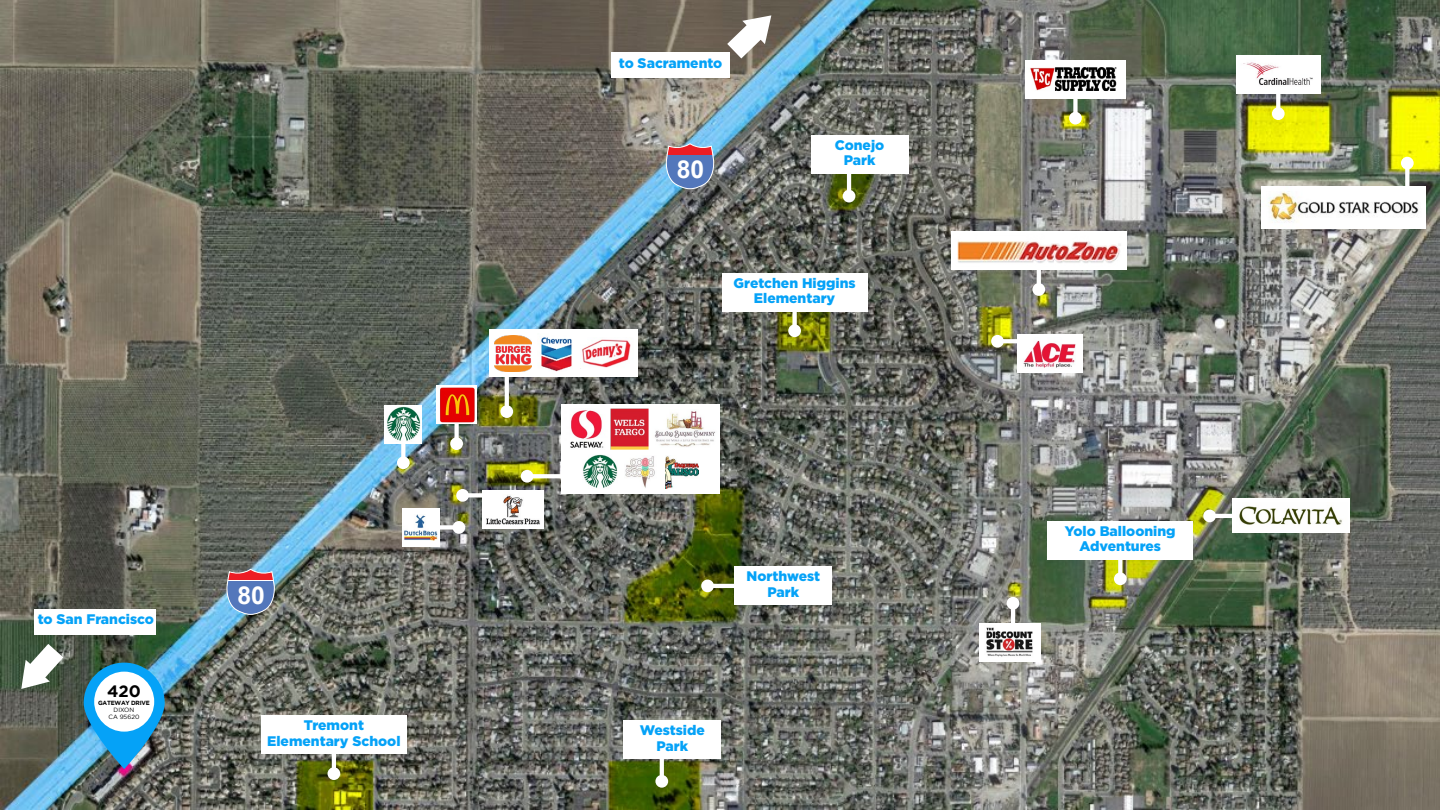
<style>
.page{position:relative;width:1440px;height:810px;background:#fff}
.page>*{position:absolute;margin:0;border:0;box-sizing:border-box;transform-origin:0 0}
.t1{font:700 24.75px "Arial";color:#fff}
.t2{font:700 16.5px "Gotham";color:#000}
.t3{font:900 13.8px/15.9px "Gotham";color:#05a2f7;text-align:center}
.t4{font:6.15px/7.4px "Gotham";color:#000;text-align:center}
.t5{font:700 6px "Gotham";letter-spacing:-.04em;color:#000}
</style>
<div class="page">
<img style="left:0;top:0;width:1439px;height:810px">
<svg style="left:401px;top:443px;width:4px;height:13px"></svg>
<div style="left:397px;top:456px;width:13px;height:13px;background:#fff;border-radius:50%"></div>
<svg style="left:1003px;top:339px;width:14px;height:4px"></svg>
<div style="left:991px;top:335px;width:12px;height:13px;background:#fff;border-radius:50%"></div>
<div style="left:424px;top:525px;width:38px;height:5px;background:#fff"></div>
<div style="left:452px;top:521px;width:13px;height:13px;background:#fff;border-radius:50%"></div>
<svg style="left:469px;top:493px;width:13px;height:4px"></svg>
<div style="left:456px;top:489px;width:13px;height:13px;background:#fff;border-radius:50%"></div>
<div style="left:384px;top:405px;width:38px;height:38px;background:#fff"></div>
<div style="left:1017px;top:335px;width:65px;height:38px;background:#fff"></div>
<div style="left:402px;top:509px;width:37px;height:38px;background:#fff"></div>
<div style="left:482px;top:491px;width:62px;height:38px;background:#fff"></div>
<img style="left:387px;top:407px;width:33px;height:34px">
<div style="left:454px;top:409px;width:5px;height:38px;background:#fff"></div>
<div style="left:450px;top:437px;width:13px;height:13px;background:#fff;border-radius:50%"></div>
<svg style="left:436px;top:386px;width:41px;height:38px"></svg>
<img style="left:438px;top:387px;width:37px;height:35px">
<hr style="left:332px;top:739px;width:4px;height:38px;background:#fff">
<div style="left:327px;top:767px;width:13px;height:13px;background:#fff;border-radius:50%"></div>
<svg style="left:792px;top:311px;width:4px;height:13px"></svg>
<div style="left:788px;top:324px;width:13px;height:13px;background:#fff;border-radius:50%"></div>
<div style="left:1010px;top:600px;width:5px;height:38px;background:#fff"></div>
<div style="left:1006px;top:597px;width:13px;height:13px;background:#fff;border-radius:50%"></div>
<svg style="left:1405px;top:169px;width:4px;height:17px"></svg>
<div style="left:1400px;top:157px;width:13px;height:12px;background:#fff;border-radius:50%"></div>
<svg style="left:1118px;top:559px;width:4px;height:13px"></svg>
<div style="left:1113px;top:572px;width:13px;height:13px;background:#fff;border-radius:50%"></div>
<svg style="left:1036px;top:270px;width:4px;height:13px"></svg>
<div style="left:1032px;top:283px;width:13px;height:13px;background:#fff;border-radius:50%"></div>
<svg style="left:1073px;top:98px;width:4px;height:14px"></svg>
<div style="left:1069px;top:112px;width:12px;height:13px;background:#fff;border-radius:50%"></div>
<svg style="left:1276px;top:94px;width:4px;height:13px"></svg>
<div style="left:1271px;top:107px;width:13px;height:13px;background:#fff;border-radius:50%"></div>
<hr style="left:847px;top:161px;width:4px;height:38px;background:#fff">
<div style="left:842px;top:190px;width:13px;height:12px;background:#fff;border-radius:50%"></div>
<div style="left:659px;top:746px;width:5px;height:39px;background:#fff"></div>
<div style="left:655px;top:775px;width:13px;height:13px;background:#fff;border-radius:50%"></div>
<hr style="left:704px;top:584px;width:38px;height:4px;background:#fff">
<div style="left:701px;top:580px;width:13px;height:12px;background:#fff;border-radius:50%"></div>
<hr style="left:1206px;top:514px;width:38px;height:4px;background:#fff">
<div style="left:1203px;top:510px;width:12px;height:12px;background:#fff;border-radius:50%"></div>
<div style="left:261px;top:716px;width:145px;height:38px;background:#fff"></div>
<div style="left:722px;top:273px;width:145px;height:38px;background:#fff"></div>
<div style="left:979px;top:623px;width:62px;height:39px;background:#fff"></div>
<div style="left:1047px;top:521px;width:145px;height:38px;background:#fff"></div>
<div style="left:950px;top:232px;width:176px;height:38px;background:#fff"></div>
<div style="left:1025px;top:60px;width:100px;height:38px;background:#fff"></div>
<div style="left:1236px;top:56px;width:84px;height:38px;background:#fff"></div>
<div style="left:734px;top:567px;width:98px;height:38px;background:#fff"></div>
<div style="left:1231px;top:499px;width:118px;height:34px;background:#fff"></div>
<div style="left:810px;top:135px;width:98px;height:38px;background:#fff"></div>
<div style="left:623px;top:720px;width:98px;height:38px;background:#fff"></div>
<svg style="left:666px;top:144px;width:48px;height:45px;background:#7d79a6"></svg>
<svg style="left:226px;top:569px;width:49px;height:46px;background:#7e7da9"></svg>
<img style="left:84px;top:663px;width:81px;height:106px;border-radius:40px">
<div style="left:94px;top:672px;width:60px;height:60px;background:#fff;border-radius:50%"></div>
<svg style="left:533px;top:474px;width:28px;height:4px"></svg>
<div style="left:520px;top:470px;width:13px;height:13px;background:#fff;border-radius:50%"></div>
<div style="left:504px;top:377px;width:5px;height:38px;background:#fff"></div>
<div style="left:500px;top:405px;width:13px;height:13px;background:#fff;border-radius:50%"></div>
<div style="left:561px;top:404px;width:159px;height:90px;background:#fff"></div>
<div style="left:489px;top:329px;width:148px;height:48px;background:#fff"></div>
<img style="left:570px;top:410px;width:34px;height:38px">
<img style="left:610px;top:409px;width:38px;height:41px">
<img style="left:654px;top:411px;width:61px;height:36px">
<img style="left:404px;top:514px;width:34px;height:27px">
<img style="left:486px;top:495px;width:54px;height:30px">
<img style="left:494px;top:335px;width:37px;height:36px">
<img style="left:541px;top:337px;width:31px;height:35px">
<img style="left:582px;top:339px;width:49px;height:29px">
<img style="left:1239px;top:506px;width:103px;height:19px">
<img style="left:1030px;top:67px;width:87px;height:24px">
<img style="left:1243px;top:62px;width:70px;height:23px">
<img style="left:957px;top:241px;width:164px;height:22px">
<img style="left:1023px;top:340px;width:53px;height:28px">
<img style="left:986px;top:627px;width:47px;height:30px">
<img style="left:583px;top:455px;width:34px;height:33px">
<img style="left:625px;top:456px;width:30px;height:32px">
<img style="left:665px;top:456px;width:33px;height:32px">
<img style="left:1260px;top:186px;width:165px;height:42px">
<svg style="left:727px;top:15px;width:44px;height:43px"></svg>
<svg style="left:21px;top:644px;width:42px;height:45px"></svg>
<div style="left:611px;top:53px;width:119px;height:25px;background:#fff"></div>
<div style="left:34px;top:609px;width:121px;height:25px;background:#fff"></div>
<p class="t3" style="left:38px;top:611px;width:118px">to San Francisco</p>
<p class="t2" style="left:107px;top:682px;width:35px">420</p>
<p class="t5" style="left:98px;top:699px;width:53px">GATEWAY DRIVE</p>
<p class="t4" style="left:109px;top:706px;width:32px">DIXON<br>CA 95620</p>
<h1 class="t1" style="left:237px;top:579px;width:29px">80</h1>
<p class="t3" style="left:267px;top:717px;width:135px">Tremont<br>Elementary School</p>
<p class="t3" style="left:619px;top:55px;width:105px">to Sacramento</p>
<h1 class="t1" style="left:676px;top:153px;width:29px">80</h1>
<p class="t3" style="left:834px;top:136px;width:51px">Conejo<br>Park</p>
<p class="t3" style="left:733px;top:274px;width:123px">Gretchen Higgins<br>Elementary</p>
<p class="t3" style="left:746px;top:568px;width:75px">Northwest<br>Park</p>
<p class="t3" style="left:639px;top:722px;width:66px">Westside<br>Park</p>
<p class="t3" style="left:1064px;top:522px;width:112px">Yolo Ballooning<br>Adventures</p>
</div>
